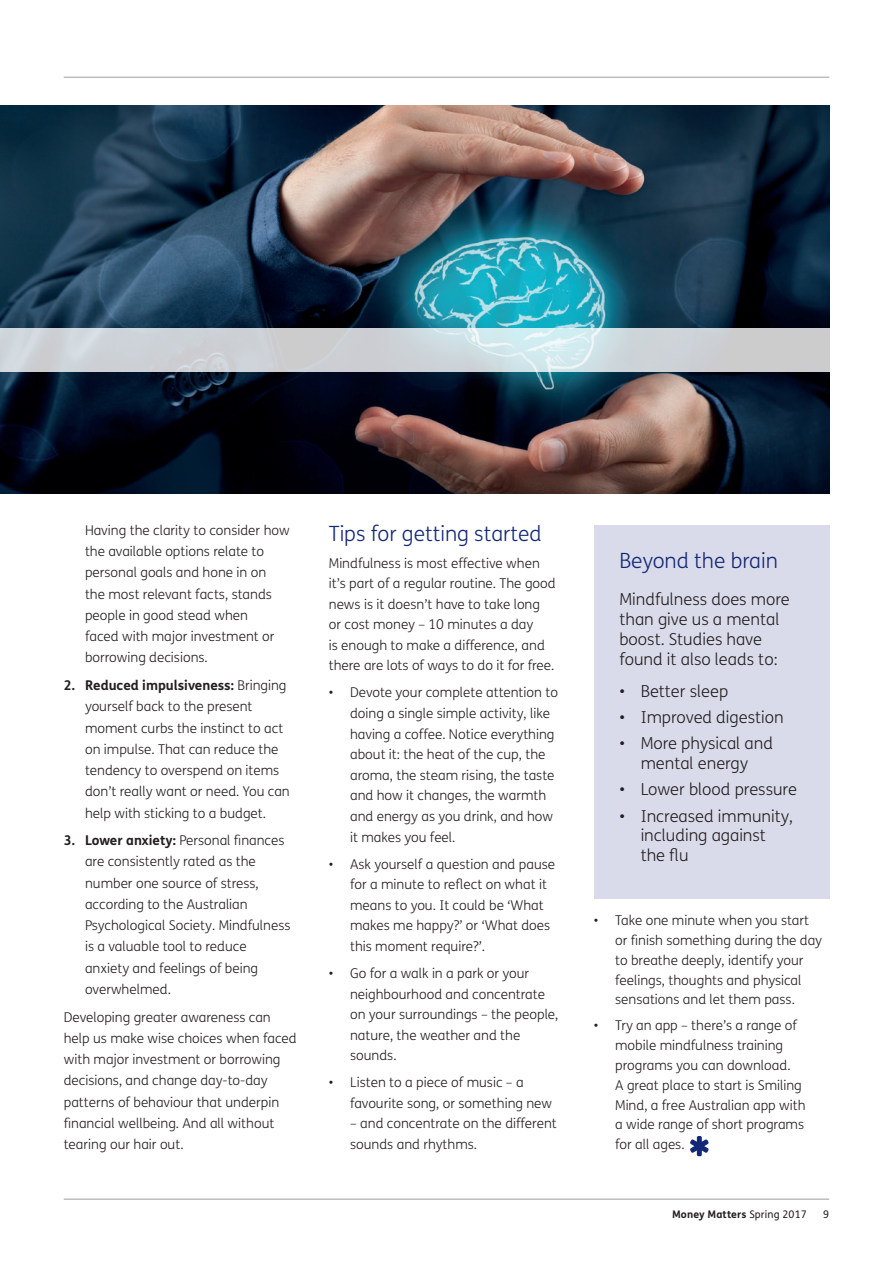
<style>
.page{position:relative;width:893px;height:1263px;background:#fff}
.page>*{position:absolute;margin:0;border:0;box-sizing:border-box;transform-origin:0 0}
.t1{font:300 21px "FS Me";color:#142975}
.t2{font:300 16.5px/19.8px "FS Me";color:#231f20}
.t3{font:300 13.5px/21.3px "FS Me";color:#231f20}
.t4{font:700 10.5px "FS Me";letter-spacing:.01em;color:#231f20}
.t5{font:10.5px "FS Me";color:#231f20}
.s1{font-weight:700}
.s2{font-weight:400}
</style>
<div class="page">
<hr style="left:64px;top:1198px;width:765px;height:2px;background:#bcbdc0">
<hr style="left:64px;top:77px;width:765px;height:1px;background:#bcbdc0">
<img style="left:0;top:106px;width:829px;height:387px">
<div style="left:594px;top:525px;width:235px;height:373px;background:#dadbea"></div>
<svg style="left:0;top:328px;width:829px;height:44px;background:#ced5d8"></svg>
<svg style="left:690px;top:1136px;width:19px;height:20px"></svg>
<p class="t3" style="left:85px;top:519px;width:206px">Having the clarity to consider how the available options relate to personal goals and hone in on the most relevant facts, stands people in good stead when<br>faced with major investment or borrowing decisions.</p>
<p class="t3" style="left:85px;top:674px;width:206px;text-indent:-21px"><span class="s1">2. Reduced impulsiveness:</span> Bringing yourself back to the present moment curbs the instinct to act on impulse. That can reduce the tendency to overspend on items don’t really want or need. You can help with sticking to a budget.</p>
<p class="t3" style="left:85px;top:829px;width:207px;text-indent:-21px"><span class="s1">3. Lower anxiety:</span> Personal finances are consistently rated as the number one source of stress, according to the Australian<br>Psychological Society. Mindfulness is a valuable tool to reduce anxiety and feelings of being overwhelmed.</p>
<p class="t3" style="left:64px;top:1006px;width:234px">Developing greater awareness can help us make wise choices when faced with major investment or borrowing decisions, and change day-to-day patterns of behaviour that underpin financial wellbeing. And all without tearing our hair out.</p>
<h1 class="t1" style="left:329px;top:519px;width:214px">Tips for getting started</h1>
<p class="t3" style="left:329px;top:552px;width:228px;line-height:20.5px">Mindfulness is most effective when it’s part of a regular routine. The good news is it doesn’t have to take long or cost money – 10 minutes a day<br>is enough to make a difference, and there are lots of ways to do it for free.</p>
<p class="t3" style="left:350px;top:682px;width:209px;line-height:20.5px;text-indent:-21px">• Devote your complete attention to doing a single simple activity, like having a coffee. Notice everything about it: the heat of the cup, the aroma, the steam rising, the taste and how it changes, the warmth and energy as you drink, and how it makes you feel.</p>
<p class="t3" style="left:350px;top:853px;width:207px;line-height:20.5px;text-indent:-21px">• Ask yourself a question and pause for a minute to reflect on what it means to you. It could be ‘What makes me happy?’ or ‘What does this moment require?’.</p>
<p class="t3" style="left:350px;top:962px;width:210px;line-height:20.5px;text-indent:-21px">• Go for a walk in a park or your neighbourhood and concentrate on your surroundings – the people, nature, the weather and the sounds.</p>
<p class="t3" style="left:350px;top:1072px;width:204px;line-height:20.5px;text-indent:-21px">• Listen to a piece of music – a favourite song, or something new</p>
<p class="t3" style="left:350px;top:1113px;width:208px;line-height:20.5px">– and concentrate on the different sounds and rhythms.</p>
<h1 class="t1" style="left:619px;top:547px;width:160px">Beyond the brain</h1>
<p class="t2" style="left:619px;top:589px;width:172px">Mindfulness does more than give us a mental boost. Studies have found it also leads to:</p>
<p class="t2" style="left:619px;top:681px;width:110px">• Better sleep</p>
<p class="t2" style="left:619px;top:707px;width:166px">• Improved digestion</p>
<p class="t2" style="left:619px;top:733px;width:155px;text-align:center">• More physical and mental energy</p>
<p class="t2" style="left:619px;top:779px;width:179px">• Lower blood pressure</p>
<p class="t2" style="left:641px;top:805px;width:154px;text-indent:-21px">• Increased immunity, including against the flu</p>
<p class="t3" style="left:615px;top:910px;width:208px;line-height:19.8px;text-indent:-21px">• Take one minute when you start or finish something during the day to breathe deeply, identify your feelings, thoughts and physical sensations and let them pass.</p>
<p class="t3" style="left:615px;top:1015px;width:192px;line-height:19.8px;text-indent:-21px">• Try an app – there’s a range of mobile mindfulness training programs you can download.<br>A great place to start is Smiling<br>Mind, a free Australian app with a wide range of short programs for all ages.</p>
<p class="t4" style="left:672px;top:1206px;width:136px">Money Matters <span class="s2">Spring 2017</span></p>
<p class="t5" style="left:823px;top:1207px;width:7px">9</p>
</div>
